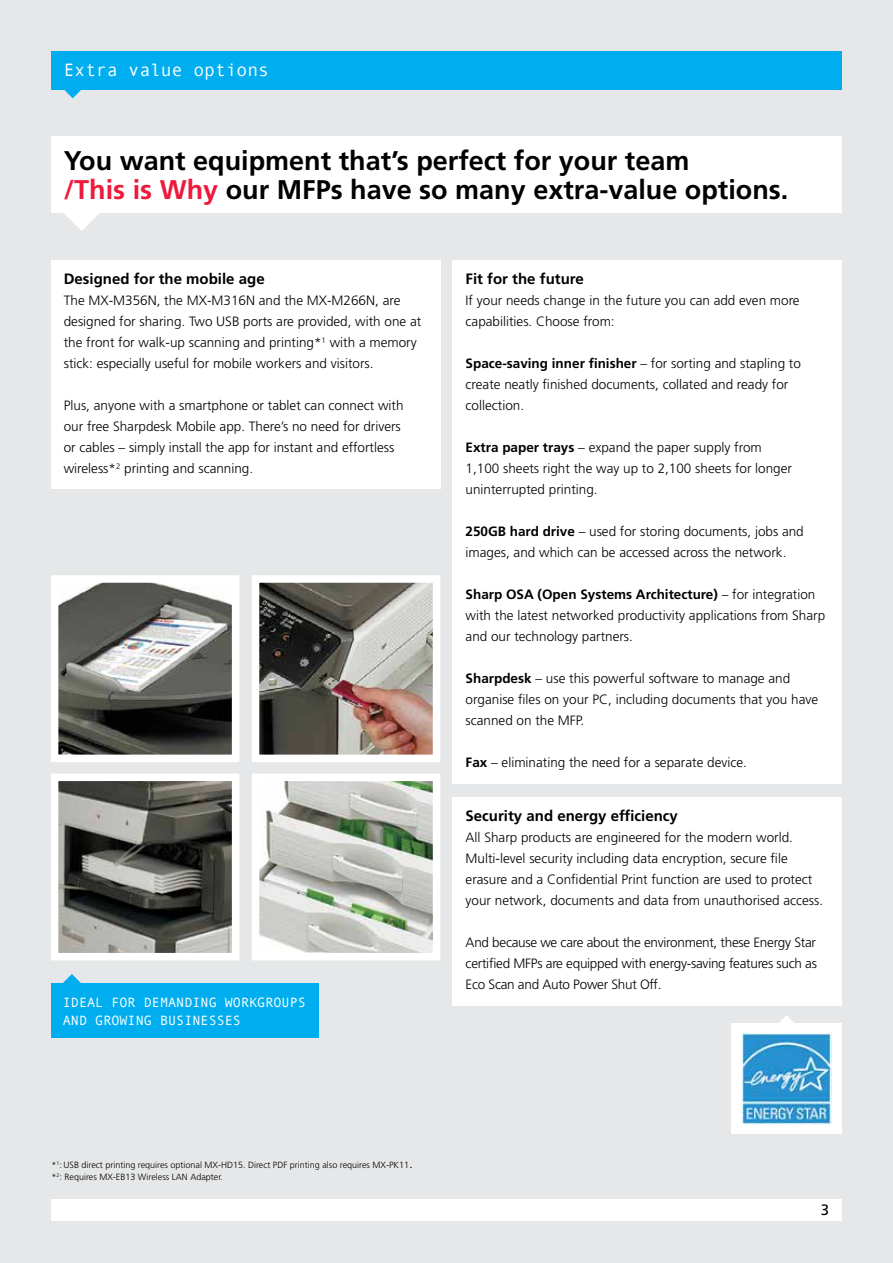
<style>
.page{position:relative;width:893px;height:1263px;background:#e6e7e8}
.page>*{position:absolute;margin:0;border:0;box-sizing:border-box;transform-origin:0 0}
.t1{font:700 27px/28.5px "Frutiger LT Std";color:#000}
.t2{font:18px "Andale Mono";color:#fff}
.t3{font:700 15px "Frutiger LT Std";color:#000}
.t4{font:15px "Frutiger LT Std";color:#000}
.t5{font:300 13.5px/21px "Frutiger LT Std";color:#000}
.t6{font:13.5px/18px "Andale Mono";color:#fff}
.t7{font:300 9px/12px "Frutiger LT Std";color:#000}
.s1{color:#ed1a3b}
.s2{font-weight:700}
.s3{font-size:13.5px}
</style>
<div class="page">
<div style="left:51px;top:260px;width:389px;height:229px;background:#fff"></div>
<div style="left:453px;top:260px;width:389px;height:523px;background:#fff"></div>
<div style="left:51px;top:1199px;width:791px;height:21px;background:#fff"></div>
<img style="left:261px;top:584px;width:170px;height:169px">
<div style="left:252px;top:575px;width:188px;height:187px;border:8px solid #fff"></div>
<img style="left:60px;top:782px;width:170px;height:169px">
<div style="left:51px;top:773px;width:188px;height:187px;border:8px solid #fff"></div>
<img style="left:261px;top:782px;width:170px;height:169px">
<div style="left:252px;top:773px;width:188px;height:187px;border:8px solid #fff"></div>
<img style="left:60px;top:584px;width:170px;height:169px">
<div style="left:51px;top:575px;width:188px;height:187px;border:8px solid #fff"></div>
<div style="left:453px;top:797px;width:389px;height:209px;background:#fff"></div>
<div style="left:51px;top:51px;width:791px;height:38px;background:#00aeef"></div>
<svg style="left:64px;top:89px;width:18px;height:9px"></svg>
<div style="left:51px;top:136px;width:791px;height:77px;background:#fff"></div>
<svg style="left:64px;top:213px;width:35px;height:18px"></svg>
<div style="left:51px;top:983px;width:268px;height:54px;background:#00aeef"></div>
<svg style="left:63px;top:974px;width:18px;height:9px"></svg>
<div style="left:731px;top:1023px;width:111px;height:111px;background:#fff"></div>
<svg style="left:779px;top:1015px;width:15px;height:8px"></svg>
<img style="left:742px;top:1032px;width:90px;height:92px">
<h2 class="t2" style="left:64px;top:59px;width:207px">Extra value options</h2>
<h1 class="t1" style="left:64px;top:147px;width:726px">You want equipment that’s perfect for your team<br><span class="s1">/This is Why</span> our MFPs have so many extra-value options.</h1>
<p class="t3" style="left:64px;top:270px;width:202px">Designed for the mobile age</p>
<p class="t5" style="left:64px;top:290px;width:359px">The MX-M356N, the MX-M316N and the MX-M266N, are designed for sharing. Two USB ports are provided, with one at the front for walk-up scanning and printing*<sup>1</sup> with a memory stick: especially useful for mobile workers and visitors.</p>
<p class="t5" style="left:64px;top:395px;width:341px">Plus, anyone with a smartphone or tablet can connect with our free Sharpdesk Mobile app. There’s no need for drivers or cables – simply install the app for instant and effortless wireless*<sup>2</sup> printing and scanning.</p>
<p class="t6" style="left:63px;top:992px;width:245px">IDEAL FOR DEMANDING WORKGROUPS<br>AND GROWING BUSINESSES</p>
<p class="t3" style="left:466px;top:270px;width:120px">Fit for the future</p>
<p class="t5" style="left:466px;top:290px;width:336px">If your needs change in the future you can add even more capabilities. Choose from:</p>
<p class="t5" style="left:466px;top:353px;width:337px"><span class="s2">Space-saving inner finisher</span> – for sorting and stapling to create neatly finished documents, collated and ready for collection.</p>
<p class="t5" style="left:466px;top:437px;width:328px"><span class="s2">Extra paper trays</span> – expand the paper supply from<br>1,100 sheets right the way up to 2,100 sheets for longer uninterrupted printing.</p>
<p class="t5" style="left:466px;top:521px;width:340px"><span class="s2">250GB hard drive</span> – used for storing documents, jobs and images, and which can be accessed across the network.</p>
<p class="t5" style="left:466px;top:584px;width:361px"><span class="s2">Sharp OSA (Open Systems Architecture)</span> – for integration with the latest networked productivity applications from Sharp and our technology partners.</p>
<p class="t5" style="left:466px;top:668px;width:354px"><span class="s2">Sharpdesk</span> – use this powerful software to manage and organise files on your PC, including documents that you have scanned on the MFP.</p>
<p class="t5" style="left:466px;top:752px;width:283px"><span class="s2">Fax</span> – eliminating the need for a separate device.</p>
<p class="t3" style="left:466px;top:807px;width:214px">Security and energy efficiency</p>
<p class="t5" style="left:466px;top:827px;width:359px">All Sharp products are engineered for the modern world.<br>Multi-level security including data encryption, secure file erasure and a Confidential Print function are used to protect your network, documents and data from unauthorised access.</p>
<p class="t5" style="left:466px;top:932px;width:353px;text-align:justify">And because we care about the environment, these Energy Star certified MFPs are equipped with energy-saving features such as Eco Scan and Auto Power Shut Off.</p>
<p class="t7" style="left:52px;top:1159px;width:363px">*<sup>1</sup>: USB direct printing requires optional MX-HD15. Direct PDF printing also requires MX-PK11<span class="s3">. </span>*<sup>2</sup>: Requires MX-EB13 Wireless LAN Adapter.</p>
<p class="t4" style="left:821px;top:1201px;width:10px">3</p>
</div>
